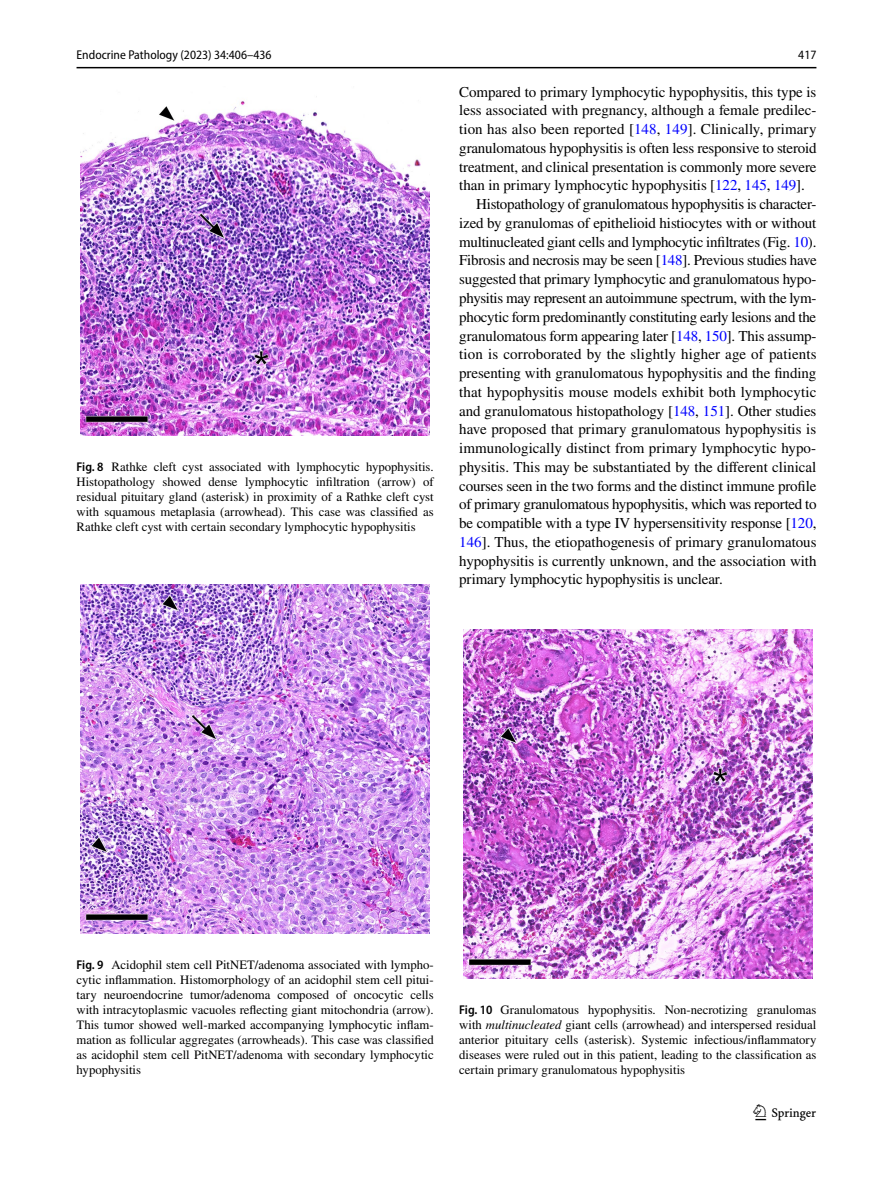
<style>
.page{position:relative;width:893px;height:1187px;background:#fff}
.page>*{position:absolute;margin:0;border:0;box-sizing:border-box;transform-origin:0 0}
.t1{font:22.5px "Springnew Regular 2";color:#000}
.t2{font:15px "STIX";letter-spacing:-.01em;color:#000}
.t3{font:15px "STIX";letter-spacing:.01em;color:#000}
.t4{font:12.75px/15px "STIX";color:#000;text-align:justify}
.t5{font:semi-condensed 12.75px "Myriad Pro";color:#000}
.s1{font-family:"Myriad Pro";font-weight:600;font-stretch:semi-condensed}
.s2{color:#00f}
.s3{font-style:italic}
</style>
<div class="page">
<hr style="left:77px;top:67px;width:739px;height:1px;background:#000">
<img style="left:81px;top:96px;width:349px;height:339px">
<div style="left:77px;top:584px;width:357px;height:349px;background:linear-gradient(to bottom,#fff,#fff)"></div>
<img style="left:81px;top:584px;width:349px;height:349px">
<div style="left:459px;top:629px;width:357px;height:349px;background:linear-gradient(to bottom,#fff,#fff)"></div>
<img style="left:463px;top:629px;width:349px;height:349px">
<p class="t5" style="left:77px;top:48px;width:197px">Endocrine Pathology (2023) 34:406–436</p>
<p class="t5" style="left:798px;top:48px;width:20px">417</p>
<p class="t4" style="left:77px;top:460px;width:359px"><span class="s1">Fig. 8</span> Rathke cleft cyst associated with lymphocytic hypophysitis.<br>Histopathology showed dense lymphocytic infiltration (arrow) of residual pituitary gland (asterisk) in proximity of a Rathke cleft cyst with squamous metaplasia (arrowhead). This case was classified as Rathke cleft cyst with certain secondary lymphocytic hypophysitis</p>
<p class="t2" style="left:459px;top:81px;width:359px">Compared to primary lymphocytic hypophysitis, this type is</p>
<p class="t2" style="left:459px;top:100px;width:359px">less associated with pregnancy, although a female predilec-</p>
<p class="t2" style="left:459px;top:119px;width:359px">tion has also been reported [<span class="s2">148</span>, <span class="s2">149</span>]. Clinically, primary</p>
<p class="t2" style="left:459px;top:137px;width:359px">granulomatous hypophysitis is often less responsive to steroid</p>
<p class="t2" style="left:459px;top:156px;width:359px">treatment, and clinical presentation is commonly more severe</p>
<p class="t2" style="left:459px;top:175px;width:347px">than in primary lymphocytic hypophysitis [<span class="s2">122</span>, <span class="s2">145</span>, <span class="s2">149</span>].</p>
<p class="t2" style="left:476px;top:194px;width:342px">Histopathology of granulomatous hypophysitis is character-</p>
<p class="t2" style="left:459px;top:212px;width:359px">ized by granulomas of epithelioid histiocytes with or without</p>
<p class="t2" style="left:459px;top:231px;width:359px">multinucleated giant cells and lymphocytic infiltrates (Fig. <span class="s2">10</span>).</p>
<p class="t2" style="left:459px;top:250px;width:359px">Fibrosis and necrosis may be seen [<span class="s2">148</span>]. Previous studies have</p>
<p class="t2" style="left:459px;top:269px;width:359px">suggested that primary lymphocytic and granulomatous hypo-</p>
<p class="t2" style="left:459px;top:287px;width:359px">physitis may represent an autoimmune spectrum, with the lym-</p>
<p class="t2" style="left:459px;top:306px;width:359px">phocytic form predominantly constituting early lesions and the</p>
<p class="t2" style="left:459px;top:325px;width:359px">granulomatous form appearing later [<span class="s2">148</span>, <span class="s2">150</span>]. This assump-</p>
<p class="t3" style="left:459px;top:344px;width:359px">tion is corroborated by the slightly higher age of patients</p>
<p class="t2" style="left:459px;top:362px;width:359px">presenting with granulomatous hypophysitis and the finding</p>
<p class="t2" style="left:459px;top:381px;width:359px">that hypophysitis mouse models exhibit both lymphocytic</p>
<p class="t2" style="left:459px;top:400px;width:359px">and granulomatous histopathology [<span class="s2">148</span>, <span class="s2">151</span>]. Other studies</p>
<p class="t2" style="left:459px;top:419px;width:358px">have proposed that primary granulomatous hypophysitis is</p>
<p class="t2" style="left:459px;top:437px;width:358px">immunologically distinct from primary lymphocytic hypo-</p>
<p class="t2" style="left:459px;top:456px;width:359px">physitis. This may be substantiated by the different clinical</p>
<p class="t2" style="left:459px;top:475px;width:359px">courses seen in the two forms and the distinct immune profile</p>
<p class="t2" style="left:459px;top:494px;width:359px">of primary granulomatous hypophysitis, which was reported to</p>
<p class="t2" style="left:459px;top:512px;width:359px">be compatible with a type IV hypersensitivity response [<span class="s2">120</span>,</p>
<p class="t2" style="left:459px;top:531px;width:359px"><span class="s2">146</span>]. Thus, the etiopathogenesis of primary granulomatous</p>
<p class="t2" style="left:459px;top:550px;width:359px">hypophysitis is currently unknown, and the association with</p>
<p class="t2" style="left:459px;top:569px;width:265px">primary lymphocytic hypophysitis is unclear.</p>
<p class="t4" style="left:77px;top:957px;width:359px"><span class="s1">Fig. 9</span> Acidophil stem cell PitNET/adenoma associated with lympho&shy;cytic inflammation. Histomorphology of an acidophil stem cell pitui&shy;tary neuroendocrine tumor/adenoma composed of oncocytic cells with intracytoplasmic vacuoles reflecting giant mitochondria (arrow).<br>This tumor showed well-marked accompanying lymphocytic inflam&shy;mation as follicular aggregates (arrowheads). This case was classified as acidophil stem cell PitNET/adenoma with secondary lymphocytic hypophysitis</p>
<p class="t4" style="left:459px;top:1002px;width:359px"><span class="s1">Fig. 10</span> Granulomatous hypophysitis. Non-necrotizing granulomas with <span class="s3">multinucleated</span> giant cells (arrowhead) and interspersed residual anterior pituitary cells (asterisk). Systemic infectious/inflammatory diseases were ruled out in this patient, leading to the classification as certain primary granulomatous hypophysitis</p>
<h1 class="t1" style="left:755px;top:1104px;width:62px">1 3</h1>
</div>
